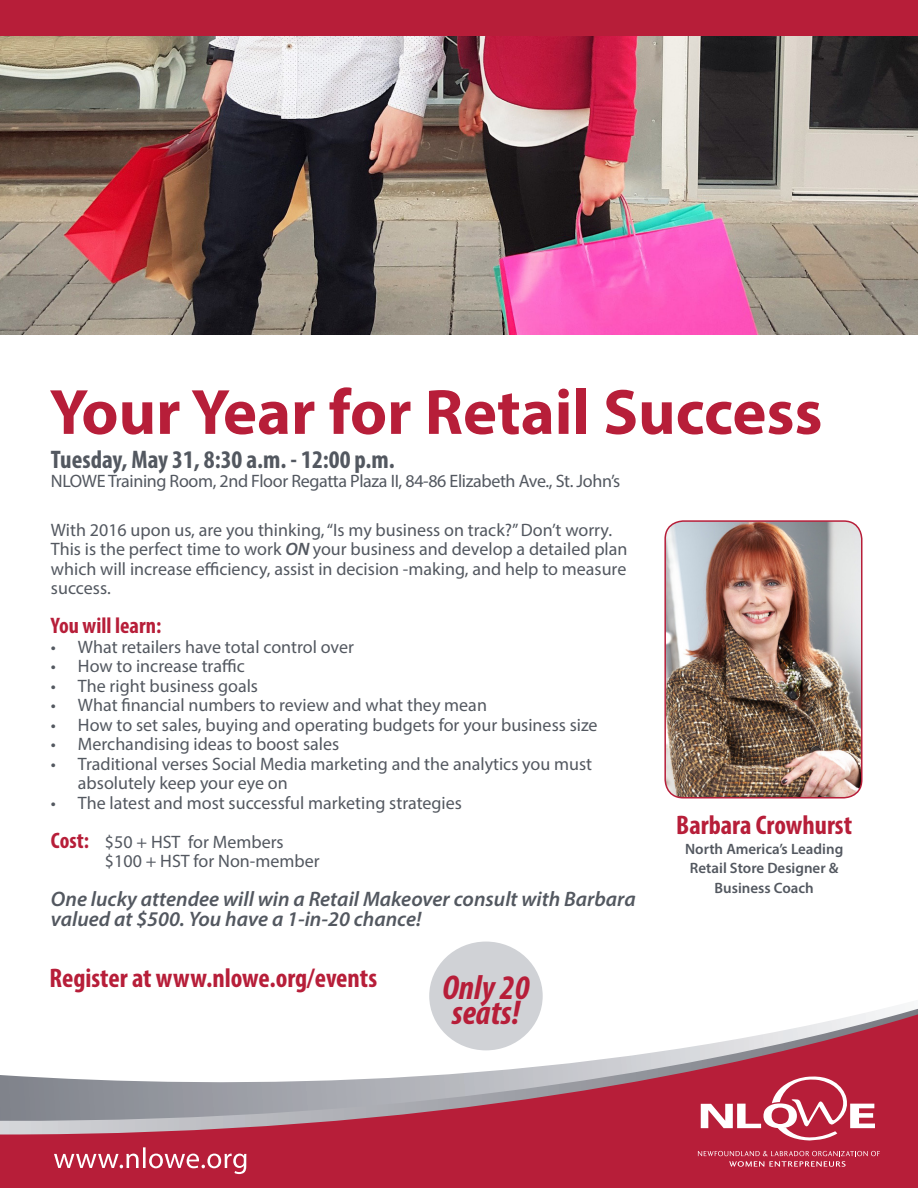
<style>
.page{position:relative;width:918px;height:1188px;background:#fff}
.page>*{position:absolute;margin:0;border:0;box-sizing:border-box;transform-origin:0 0}
.t1{font:700 64.5px "Myriad Pro";color:#b71e39}
.t2{font:italic 700 condensed 34.5px "Myriad Pro";color:#b71e39}
.t3{font:700 condensed 27px "Myriad Pro";color:#b71e39}
.t4{font:700 condensed 25.5px "Myriad Pro";color:#535860}
.Paragraph_Style_1{font:700 condensed 22.5px "Myriad Pro";color:#b71e39}
.Paragraph_Style_1-2{font:italic 600 21px/19.5px "Myriad Pro";color:#535860}
.Paragraph_Style_1-3{font:18px/19.5px "Myriad Pro";color:#535860;text-align:justify}
.Paragraph_Style_1-4{font:18px "Myriad Pro";letter-spacing:-.02em;color:#535860}
.t5{font:600 15px "Myriad Pro";color:#535860}
.s1{font-weight:600;font-style:italic}
.s2{font-weight:700;font-stretch:condensed;font-size:22.5px;color:#b71e39}
</style>
<div class="page">
<div style="left:0;top:1083px;width:918px;height:105px;background:#b71e39"></div>
<svg style="left:0;top:1122px;width:320px;height:13px"></svg>
<svg style="left:0;top:1003px;width:918px;height:119px"></svg>
<svg style="left:54px;top:1147px;width:192px;height:27px"></svg>
<img style="left:0;top:36px;width:918px;height:299px">
<div style="left:0;top:0;width:918px;height:36px;background:#b71e39"></div>
<svg style="left:602px;top:1009px;width:316px;height:158px"></svg>
<img style="left:667px;top:521px;width:195px;height:275px">
<div style="left:664px;top:520px;width:198px;height:279px;border:2px solid #b71e39;border-radius:18px"></div>
<div style="left:429px;top:942px;width:114px;height:108px;background:#d0d2d6;border-radius:50%"></div>
<p class="t1" style="left:49px;top:370px;width:774px">Your Year for Retail Success</p>
<p class="t4" style="left:51px;top:443px;width:345px">Tuesday, May 31, 8:30 a.m. - 12:00 p.m.</p>
<p class="Paragraph_Style_1-4" style="left:51px;top:470px;width:571px">NLOWE Training Room, 2nd Floor Regatta Plaza II, 84-86 Elizabeth Ave., St. John’s</p>
<p class="Paragraph_Style_1-3" style="left:51px;top:519px;width:563px">With 2016 upon us, are you thinking, “Is my business on track?” Don’t worry.</p>
<p class="Paragraph_Style_1-3" style="left:51px;top:539px;width:578px">This is the perfect time to work <span class="s1">ON</span> your business and develop a detailed plan which will increase efficiency, assist in decision -making, and help to measure success.</p>
<p class="Paragraph_Style_1" style="left:51px;top:611px;width:112px">You will learn:</p>
<p class="Paragraph_Style_1-3" style="left:51px;top:636px;width:304px">• What retailers have total control over</p>
<p class="Paragraph_Style_1-3" style="left:51px;top:656px;width:195px">• How to increase traffic</p>
<p class="Paragraph_Style_1-3" style="left:51px;top:675px;width:209px">• The right business goals</p>
<p class="Paragraph_Style_1-3" style="left:51px;top:695px;width:438px">• What financial numbers to review and what they mean</p>
<p class="Paragraph_Style_1-3" style="left:51px;top:714px;width:548px">• How to set sales, buying and operating budgets for your business size</p>
<p class="Paragraph_Style_1-3" style="left:51px;top:734px;width:290px">• Merchandising ideas to boost sales</p>
<p class="Paragraph_Style_1-3" style="left:78px;top:753px;width:516px;text-indent:-27px">• Traditional verses Social Media marketing and the analytics you must absolutely keep your eye on</p>
<p class="Paragraph_Style_1-3" style="left:51px;top:792px;width:412px">• The latest and most successful marketing strategies</p>
<p class="Paragraph_Style_1-3" style="left:51px;top:831px;width:234px"><span class="s2">Cost:</span> $50 + HST for Members</p>
<p class="Paragraph_Style_1-3" style="left:105px;top:851px;width:216px">$100 + HST for Non-member</p>
<p class="Paragraph_Style_1-2" style="left:51px;top:889px;width:586px">One lucky attendee will win a Retail Makeover consult with Barbara valued at $500. You have a 1-in-20 chance!</p>
<p class="t3" style="left:49px;top:961px;width:329px">Register at www.nlowe.org/events</p>
<p class="t2" style="left:442px;top:966px;width:89px">Only 20</p>
<p class="t2" style="left:452px;top:991px;width:69px">seats!</p>
<p class="t3" style="left:676px;top:808px;width:177px">Barbara Crowhurst</p>
<p class="t5" style="left:685px;top:839px;width:160px">North America’s Leading</p>
<p class="t5" style="left:690px;top:859px;width:150px">Retail Store Designer &amp;</p>
<p class="t5" style="left:715px;top:878px;width:101px">Business Coach</p>
</div>
